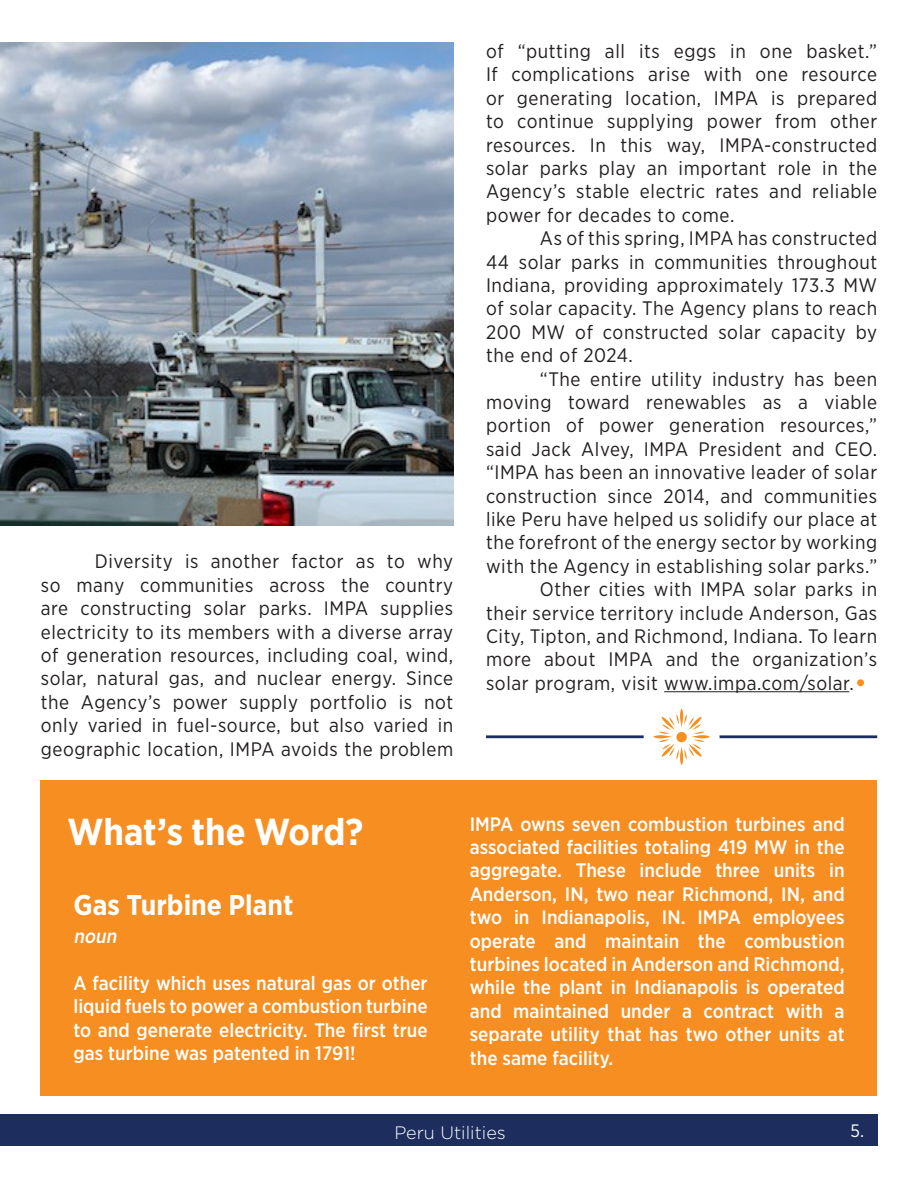
<style>
.page{position:relative;width:918px;height:1188px;background:#fff}
.page>*{position:absolute;margin:0;border:0;box-sizing:border-box;transform-origin:0 0}
.t1{font:700 37.5px "Gotham Narrow";color:#fff}
.t2{font:700 28.5px "Gotham Narrow";color:#fff}
.t3{font:19.5px/23.4px "Gotham Narrow";letter-spacing:.03em;color:#231f20;text-align:justify}
.t4{font:500 19.5px/23.4px "Gotham Narrow";color:#fff;text-align:justify}
.t5{font:italic 500 19.5px "Gotham Narrow";color:#fff}
.t6{font:300 18px "Gotham";color:#fff}
.t7{font:18px "Gotham Narrow";color:#fff}
</style>
<div class="page">
<div style="left:0;top:1114px;width:877px;height:32px;background:#1d2d5e"></div>
<div style="left:857px;top:679px;width:7px;height:7px;background:#ff8e16;border-radius:50%"></div>
<img style="left:0;top:42px;width:453px;height:484px">
<hr style="left:664px;top:691px;width:185px;height:1px;background:#231f20">
<svg style="left:654px;top:709px;width:56px;height:56px"></svg>
<hr style="left:486px;top:735px;width:158px;height:3px;background:#1d2d5e">
<hr style="left:720px;top:735px;width:157px;height:3px;background:#1d2d5e">
<div style="left:41px;top:780px;width:836px;height:315px;background:#f68e21"></div>
<p class="t3" style="left:41px;top:549px;width:414px;text-indent:54px">Diversity is another factor as to why so many communities across the country are constructing solar parks. IMPA supplies electricity to its members with a diverse array of generation resources, including coal, wind, solar, natural gas, and nuclear energy. Since the Agency’s power supply portfolio is not only varied in fuel-source, but also varied in geographic location, IMPA avoids the problem</p>
<p class="t3" style="left:486px;top:39px;width:393px">of “putting all its eggs in one basket.” If complications arise with one resource or generating location, IMPA is prepared to continue supplying power from other resources. In this way, IMPA-constructed solar parks play an important role in the Agency’s stable electric rates and reliable power for decades to come.</p>
<p class="t3" style="left:486px;top:226px;width:393px;text-indent:54px">As of this spring, IMPA has constructed 44 solar parks in communities throughout Indiana, providing approximately 173.3 MW of solar capacity. The Agency plans to reach 200 MW of constructed solar capacity by the end of 2024.</p>
<p class="t3" style="left:486px;top:367px;width:393px;text-indent:54px">“The entire utility industry has been moving toward renewables as a viable portion of power generation resources,” said Jack Alvey, IMPA President and CEO. “IMPA has been an innovative leader of solar construction since 2014, and communities like Peru have helped us solidify our place at the forefront of the energy sector by working with the Agency in establishing solar parks.”</p>
<p class="t3" style="left:486px;top:577px;width:393px;text-indent:54px">Other cities with IMPA solar parks in their service territory include Anderson, Gas City, Tipton, and Richmond, Indiana. To learn more about IMPA and the organization’s solar program, visit www.impa.com/solar.</p>
<p class="t1" style="left:68px;top:808px;width:297px">What’s the Word?</p>
<p class="t2" style="left:73px;top:886px;width:221px">Gas Turbine Plant</p>
<p class="t5" style="left:73px;top:924px;width:49px">noun</p>
<p class="t4" style="left:73px;top:971px;width:356px">A facility which uses natural gas or other liquid fuels to power a combustion turbine to and generate electricity. The first true gas turbine was patented in 1791!</p>
<p class="t4" style="left:470px;top:812px;width:376px">IMPA owns seven combustion turbines and associated facilities totaling 419 MW in the aggregate. These include three units in Anderson, IN, two near Richmond, IN, and two in Indianapolis, IN. IMPA employees operate and maintain the combustion turbines located in Anderson and Richmond, while the plant in Indianapolis is operated and maintained under a contract with a separate utility that has two other units at the same facility.</p>
<p class="t6" style="left:394px;top:1121px;width:113px">Peru Utilities</p>
<p class="t7" style="left:851px;top:1119px;width:15px">5.</p>
</div>
